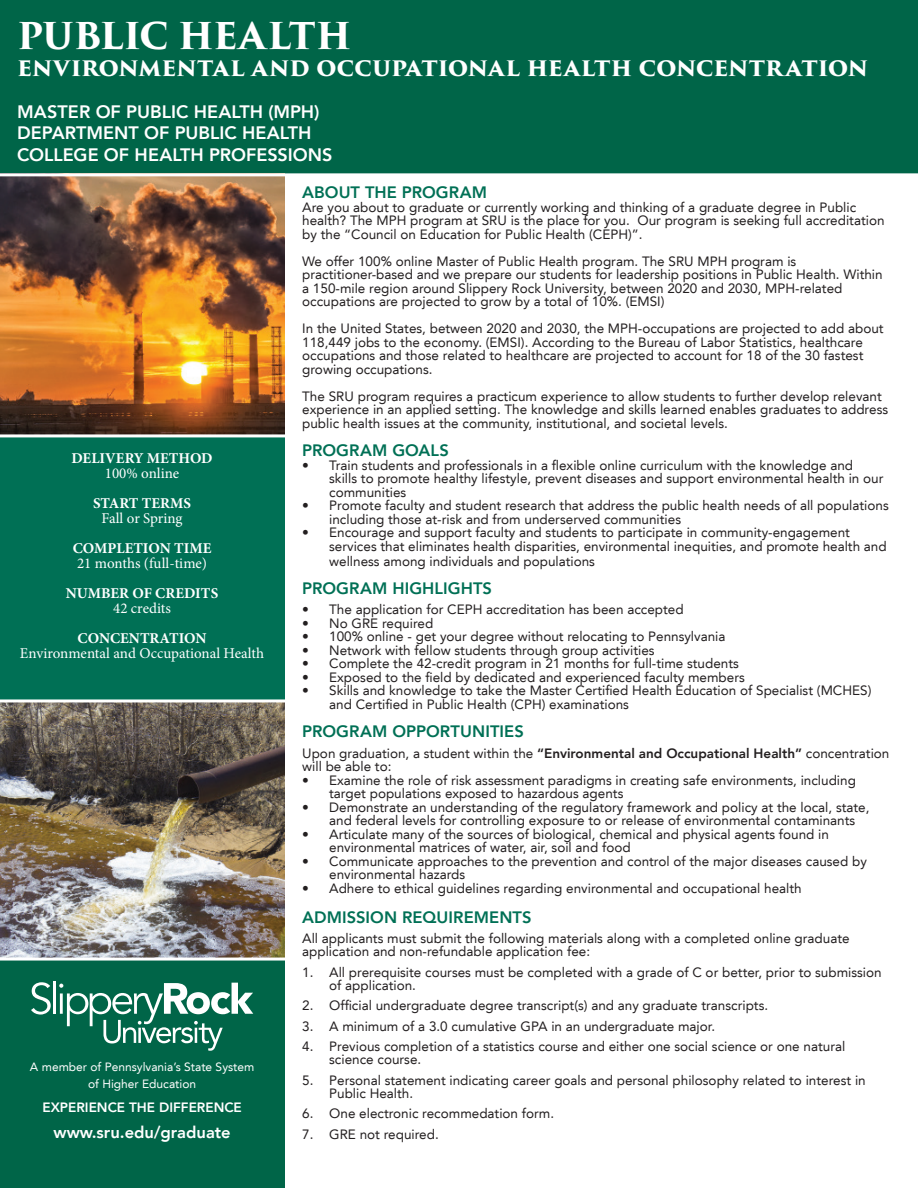
<style>
.page{position:relative;width:918px;height:1188px;background:#fff}
.page>*{position:absolute;margin:0;border:0;box-sizing:border-box;transform-origin:0 0}
.Department__Headline_26_28_Trajan_Pro_Bo{font:700 36px "Trajan Pro 3";letter-spacing:-.015em;color:#fff}
.Department__Headline_26_28_Trajan_Pro_Bo-2{font:700 24px "Trajan Pro 3";letter-spacing:-.01em;color:#fff}
.Master_of_____College_of__Headline_12_1_{font:800 18px "Avenir LT";color:#fff}
.Program_Highlights__Headline_11_13_Aveni{font:800 16.5px "Avenir LT";letter-spacing:.005em;color:#007055}
.About_the_Program__Headline_12_14_Avenir{font:800 16.5px "Avenir LT";letter-spacing:.005em;color:#007055}
.Program_Highlights__Body_Text_9_11_Aveni{font:800 16.5px "Avenir LT";letter-spacing:.005em;color:#007055}
.t1{font:800 16.5px "Avenir LT";color:#fff}
.Clearances__Body_Text_9_11_Avenir_Roman{font:15px "Minion Pro";color:#fff}
.Clearances__Body_Text_9_11_Avenir_Roman-2{font:700 15px "Minion Pro";color:#fff}
.About_the_Program__Headline_12_14_Avenir-2{font:13.5px/13.5px "Avenir LT";color:#231f20}
.Admission_Requirements__9_11_Avenir_Roma{font:13.5px/13.5px "Avenir LT";color:#231f20}
.Program_Highlights__Body_Text_9_11_Aveni-2{font:13.5px/13.5px "Avenir LT";color:#231f20}
.t2{font:800 13.5px "Avenir LT";color:#fff}
.t3{font:12px/16.5px "Avenir LT";color:#fff;text-align:center}
.s1{font-weight:800}
</style>
<div class="page">
<div style="left:0;top:0;width:918px;height:173px;background:#006548"></div>
<div style="left:0;top:959px;width:284px;height:229px;background:#006548"></div>
<svg style="left:31px;top:982px;width:20px;height:33px"></svg>
<hr style="left:53px;top:981px;width:3px;height:33px;background:#fff">
<svg style="left:59px;top:983px;width:194px;height:68px"></svg>
<img style="left:0;top:702px;width:284px;height:256px">
<img style="left:0;top:176px;width:284px;height:258px">
<div style="left:0;top:437px;width:284px;height:262px;background:#007055"></div>
<hr style="left:0;top:958px;width:293px;height:3px;background:#fff">
<p class="Department__Headline_26_28_Trajan_Pro_Bo" style="left:17px;top:9px;width:335px">PUBLIC HEALTH</p>
<p class="Department__Headline_26_28_Trajan_Pro_Bo-2" style="left:17px;top:49px;width:852px">environmental and occupational health concentration</p>
<p class="Master_of_____College_of__Headline_12_1_" style="left:17px;top:101px;width:304px">MASTER OF PUBLIC HEALTH (MPH)</p>
<p class="Master_of_____College_of__Headline_12_1_" style="left:17px;top:122px;width:296px">DEPARTMENT OF PUBLIC HEALTH</p>
<p class="Master_of_____College_of__Headline_12_1_" style="left:17px;top:144px;width:317px">COLLEGE OF HEALTH PROFESSIONS</p>
<p class="Clearances__Body_Text_9_11_Avenir_Roman-2" style="left:71px;top:448px;width:143px">DELIVERY METHOD</p>
<p class="Clearances__Body_Text_9_11_Avenir_Roman" style="left:105px;top:464px;width:76px">100% online</p>
<p class="Clearances__Body_Text_9_11_Avenir_Roman-2" style="left:93px;top:493px;width:99px">START TERMS</p>
<p class="Clearances__Body_Text_9_11_Avenir_Roman" style="left:101px;top:509px;width:83px">Fall or Spring</p>
<p class="Clearances__Body_Text_9_11_Avenir_Roman-2" style="left:73px;top:538px;width:140px">COMPLETION TIME</p>
<p class="Clearances__Body_Text_9_11_Avenir_Roman" style="left:77px;top:554px;width:132px">21 months (full-time)</p>
<p class="Clearances__Body_Text_9_11_Avenir_Roman-2" style="left:66px;top:583px;width:154px">NUMBER OF CREDITS</p>
<p class="Clearances__Body_Text_9_11_Avenir_Roman" style="left:113px;top:599px;width:59px">42 credits</p>
<p class="Clearances__Body_Text_9_11_Avenir_Roman-2" style="left:77px;top:628px;width:131px">CONCENTRATION</p>
<p class="Clearances__Body_Text_9_11_Avenir_Roman" style="left:20px;top:644px;width:246px">Environmental and Occupational Health</p>
<p class="t3" style="left:30px;top:1059px;width:226px">A member of Pennsylvania’s State System of Higher Education</p>
<p class="t2" style="left:42px;top:1099px;width:201px">EXPERIENCE THE DIFFERENCE</p>
<p class="t1" style="left:54px;top:1123px;width:179px">www.sru.edu/graduate</p>
<p class="About_the_Program__Headline_12_14_Avenir" style="left:302px;top:183px;width:186px">ABOUT THE PROGRAM</p>
<p class="About_the_Program__Headline_12_14_Avenir-2" style="left:302px;top:200px;width:584px">Are you about to graduate or currently working and thinking of a graduate degree in Public health? The MPH program at SRU is the place for you. Our program is seeking full accreditation by the “Council on Education for Public Health (CEPH)”.</p>
<p class="About_the_Program__Headline_12_14_Avenir-2" style="left:302px;top:254px;width:582px">We offer 100% online Master of Public Health program. The SRU MPH program is practitioner-based and we prepare our students for leadership positions in Public Health. Within a 150-mile region around Slippery Rock University, between 2020 and 2030, MPH-related occupations are projected to grow by a total of 10%. (EMSI)</p>
<p class="About_the_Program__Headline_12_14_Avenir-2" style="left:302px;top:322px;width:583px">In the United States, between 2020 and 2030, the MPH-occupations are projected to add about 118,449 jobs to the economy. (EMSI). According to the Bureau of Labor Statistics, healthcare occupations and those related to healthcare are projected to account for 18 of the 30 fastest growing occupations.</p>
<p class="About_the_Program__Headline_12_14_Avenir-2" style="left:302px;top:389px;width:587px">The SRU program requires a practicum experience to allow students to further develop relevant experience in an applied setting. The knowledge and skills learned enables graduates to address public health issues at the community, institutional, and societal levels.</p>
<p class="About_the_Program__Headline_12_14_Avenir" style="left:302px;top:441px;width:148px">PROGRAM GOALS</p>
<p class="About_the_Program__Headline_12_14_Avenir-2" style="left:329px;top:458px;width:556px;text-indent:-27px">• Train students and professionals in a flexible online curriculum with the knowledge and skills to promote healthy lifestyle, prevent diseases and support environmental health in our communities</p>
<p class="About_the_Program__Headline_12_14_Avenir-2" style="left:329px;top:499px;width:561px;text-indent:-27px">• Promote faculty and student research that address the public health needs of all populations including those at-risk and from underserved communities</p>
<p class="About_the_Program__Headline_12_14_Avenir-2" style="left:329px;top:526px;width:559px;text-indent:-27px">• Encourage and support faculty and students to participate in community-engagement services that eliminates health disparities, environmental inequities, and promote health and</p>
<p class="About_the_Program__Headline_12_14_Avenir-2" style="left:329px;top:554px;width:267px">wellness among individuals and populations</p>
<p class="Program_Highlights__Headline_11_13_Aveni" style="left:302px;top:579px;width:191px">PROGRAM HIGHLIGHTS</p>
<p class="About_the_Program__Headline_12_14_Avenir-2" style="left:302px;top:603px;width:383px">• The application for CEPH accreditation has been accepted</p>
<p class="About_the_Program__Headline_12_14_Avenir-2" style="left:302px;top:617px;width:133px">• No GRE required</p>
<p class="About_the_Program__Headline_12_14_Avenir-2" style="left:302px;top:630px;width:425px">• 100% online - get your degree without relocating to Pennsylvania</p>
<p class="About_the_Program__Headline_12_14_Avenir-2" style="left:302px;top:644px;width:354px">• Network with fellow students through group activities</p>
<p class="About_the_Program__Headline_12_14_Avenir-2" style="left:302px;top:657px;width:438px">• Complete the 42-credit program in 21 months for full-time students</p>
<p class="About_the_Program__Headline_12_14_Avenir-2" style="left:302px;top:671px;width:444px">• Exposed to the field by dedicated and experienced faculty members</p>
<p class="About_the_Program__Headline_12_14_Avenir-2" style="left:329px;top:684px;width:544px;text-indent:-27px">• Skills and knowledge to take the Master Certified Health Education of Specialist (MCHES) and Certified in Public Health (CPH) examinations</p>
<p class="Program_Highlights__Headline_11_13_Aveni" style="left:302px;top:722px;width:223px">PROGRAM OPPORTUNITIES</p>
<p class="Program_Highlights__Body_Text_9_11_Aveni-2" style="left:302px;top:746px;width:589px">Upon graduation, a student within the <span class="s1">“Environmental and Occupational Health”</span> concentration will be able to:</p>
<p class="About_the_Program__Headline_12_14_Avenir-2" style="left:329px;top:773px;width:528px;text-indent:-27px">• Examine the role of risk assessment paradigms in creating safe environments, including target populations exposed to hazardous agents</p>
<p class="About_the_Program__Headline_12_14_Avenir-2" style="left:329px;top:800px;width:542px;text-indent:-27px">• Demonstrate an understanding of the regulatory framework and policy at the local, state, and federal levels for controlling exposure to or release of environmental contaminants</p>
<p class="About_the_Program__Headline_12_14_Avenir-2" style="left:329px;top:827px;width:501px;text-indent:-27px">• Articulate many of the sources of biological, chemical and physical agents found in environmental matrices of water, air, soil and food</p>
<p class="About_the_Program__Headline_12_14_Avenir-2" style="left:329px;top:854px;width:539px;text-indent:-27px">• Communicate approaches to the prevention and control of the major diseases caused by environmental hazards</p>
<p class="About_the_Program__Headline_12_14_Avenir-2" style="left:302px;top:881px;width:501px">• Adhere to ethical guidelines regarding environmental and occupational health</p>
<p class="Program_Highlights__Body_Text_9_11_Aveni" style="left:302px;top:907px;width:231px">ADMISSION REQUIREMENTS</p>
<p class="Admission_Requirements__9_11_Avenir_Roma" style="left:302px;top:932px;width:549px">All applicants must submit the following materials along with a completed online graduate application and non-refundable application fee:</p>
<p class="About_the_Program__Headline_12_14_Avenir-2" style="left:329px;top:965px;width:554px;text-indent:-27px">1. All prerequisite courses must be completed with a grade of C or better, prior to submission of application.</p>
<p class="About_the_Program__Headline_12_14_Avenir-2" style="left:302px;top:999px;width:467px">2. Official undergraduate degree transcript(s) and any graduate transcripts.</p>
<p class="About_the_Program__Headline_12_14_Avenir-2" style="left:302px;top:1019px;width:414px">3. A minimum of a 3.0 cumulative GPA in an undergraduate major.</p>
<p class="About_the_Program__Headline_12_14_Avenir-2" style="left:329px;top:1040px;width:518px;text-indent:-27px">4. Previous completion of a statistics course and either one social science or one natural science course.</p>
<p class="About_the_Program__Headline_12_14_Avenir-2" style="left:329px;top:1073px;width:538px;text-indent:-27px">5. Personal statement indicating career goals and personal philosophy related to interest in<br>Public Health.</p>
<p class="About_the_Program__Headline_12_14_Avenir-2" style="left:302px;top:1107px;width:253px">6. One electronic recommedation form.</p>
<p class="About_the_Program__Headline_12_14_Avenir-2" style="left:302px;top:1127px;width:138px">7. GRE not required.</p>
</div>
